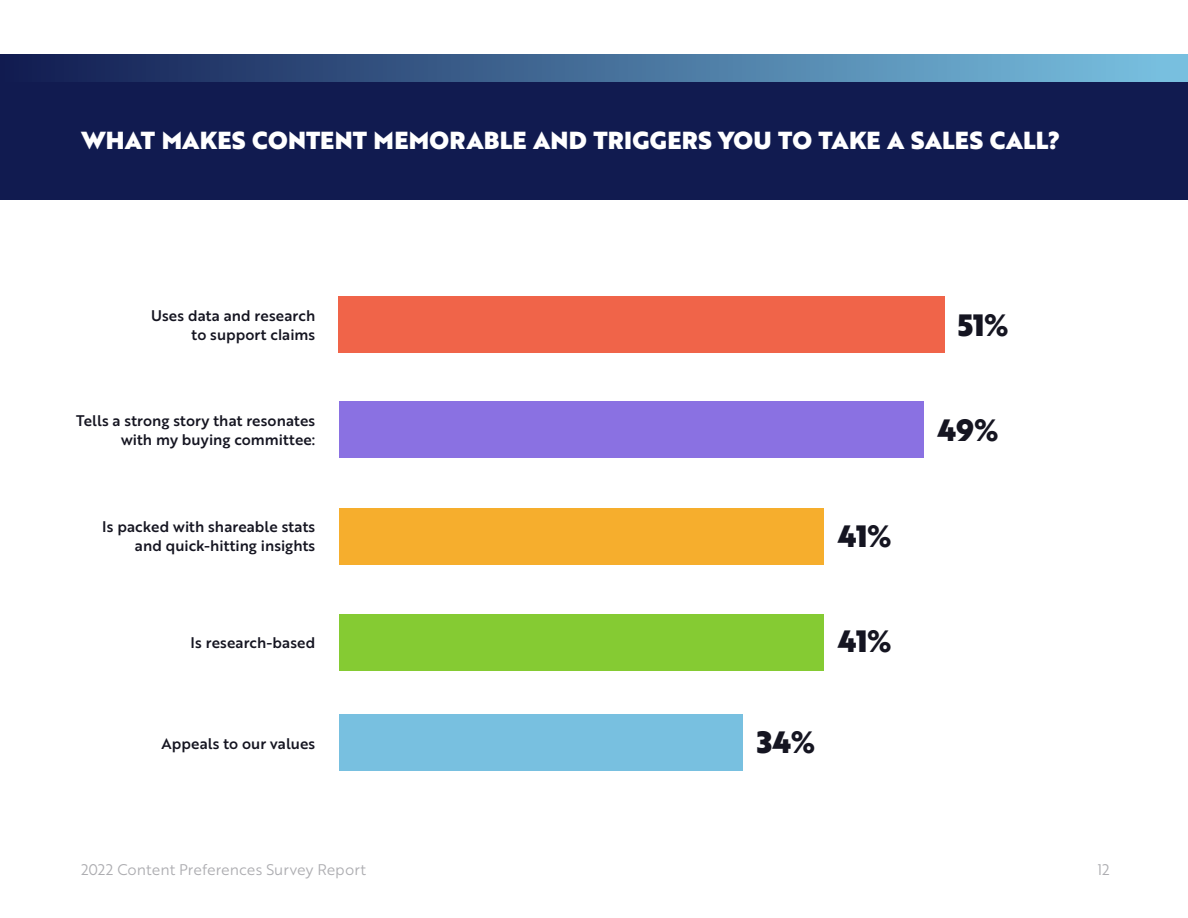
<style>
.page{position:relative;width:1188px;height:918px;background:#fff}
.page>*{position:absolute;margin:0;border:0;box-sizing:border-box;transform-origin:0 0}
.t1{font:30px "Brother 1816 Black";letter-spacing:-.03em;color:#151521}
.t2{font:24px "Brother 1816 Black";letter-spacing:.01em;color:#fff}
.t3{font:15px/19.5px "Brother 1816 Medium";letter-spacing:.005em;color:#151521;text-align:right}
.t4{font:15px "Brother 1816 Book";letter-spacing:.005em;color:#adadb1}
</style>
<div class="page">
<div style="left:339px;top:401px;width:584px;height:57px;background:#8a71e2"></div>
<div style="left:339px;top:714px;width:403px;height:57px;background:#78c0e0"></div>
<div style="left:339px;top:614px;width:485px;height:57px;background:#85cb33"></div>
<div style="left:339px;top:508px;width:485px;height:57px;background:#f6ae2d"></div>
<div style="left:339px;top:296px;width:606px;height:57px;background:#f06449"></div>
<div style="left:0;top:54px;width:1188px;height:46px;background:linear-gradient(to right,#111b50,#7ac3e2)"></div>
<div style="left:0;top:82px;width:1188px;height:118px;background:#111b50"></div>
<h2 class="t2" style="left:81px;top:121px;width:981px">WHAT MAKES CONTENT MEMORABLE AND TRIGGERS YOU TO TAKE A SALES CALL?</h2>
<p class="t3" style="left:151px;top:305px;width:166px">Uses data and research to support claims</p>
<p class="t3" style="left:76px;top:410px;width:241px">Tells a strong story that resonates with my buying committee:</p>
<p class="t3" style="left:102px;top:516px;width:214px">Is packed with shareable stats and quick-hitting insights</p>
<p class="t3" style="left:191px;top:632px;width:126px">Is research-based</p>
<p class="t3" style="left:162px;top:733px;width:155px">Appeals to our values</p>
<h1 class="t1" style="left:838px;top:513px;width:56px">41%</h1>
<h1 class="t1" style="left:838px;top:618px;width:56px">41%</h1>
<h1 class="t1" style="left:757px;top:719px;width:60px">34%</h1>
<h1 class="t1" style="left:958px;top:302px;width:53px">51%</h1>
<h1 class="t1" style="left:938px;top:407px;width:63px">49%</h1>
<p class="t4" style="left:81px;top:858px;width:287px">2022 Content Preferences Survey Report</p>
<p class="t4" style="left:1097px;top:858px;width:14px">12</p>
</div>
